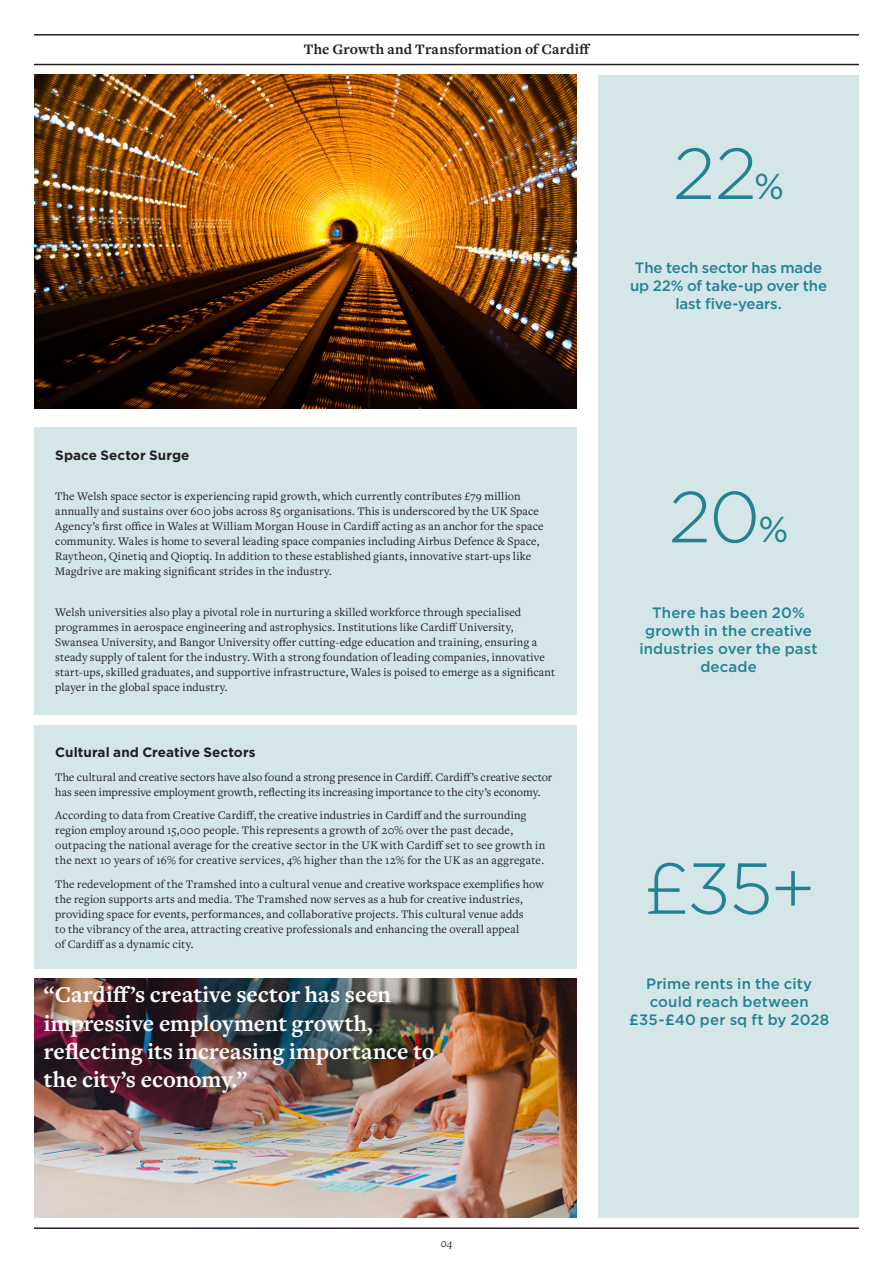
<style>
.page{position:relative;width:893px;height:1263px;background:#fff}
.page>*{position:absolute;margin:0;border:0;box-sizing:border-box;transform-origin:0 0}
.Spotlight_Headline_Gotham_Bold_30pt{font:300 72px "Gotham";color:#238291}
.Spotlight_Director_s__Intro{font:700 23.4px/28.2px "Freight Text Pro";color:#fff}
.Spotlight_Director_s__Intro-2{font:500 15px/18px "Gotham";letter-spacing:.005em;color:#238291;text-align:center}
.t1{font:700 15px "Freight Text Pro";letter-spacing:.01em;color:#231f20}
.Headin{font:700 13.5px "Gotham";letter-spacing:.005em;color:#231f20}
.Body{font:700 13.5px "Gotham";letter-spacing:.005em;color:#231f20}
.Body-2{font:12px/15px "Freight Text Pro";letter-spacing:.01em;color:#231f20}
.t2{font:italic 12px "Freight Text Pro";color:#231f20}
.s1{font-weight:400;font-size:36px}
</style>
<div class="page">
<hr style="left:34px;top:64px;width:825px;height:1px;background:#231f20">
<hr style="left:34px;top:34px;width:825px;height:2px;background:#231f20">
<hr style="left:34px;top:1227px;width:825px;height:2px;background:#231f20">
<img style="left:34px;top:979px;width:543px;height:238px">
<div style="left:34px;top:725px;width:543px;height:244px;background:#d5e6e9"></div>
<div style="left:598px;top:75px;width:261px;height:1142px;background:#d5e6e9"></div>
<div style="left:34px;top:428px;width:543px;height:287px;background:#d5e6e9"></div>
<img style="left:34px;top:74px;width:543px;height:334px">
<p class="t1" style="left:304px;top:39px;width:288px">The Growth and Transformation of Cardiff</p>
<p class="Spotlight_Headline_Gotham_Bold_30pt" style="left:673px;top:128px;width:113px">22<span class="s1">%</span></p>
<p class="Spotlight_Director_s__Intro-2" style="left:630px;top:259px;width:199px">The tech sector has made up 22% of take-up over the last five-years.</p>
<p class="Body" style="left:55px;top:446px;width:136px">Space Sector Surge</p>
<p class="Body-2" style="left:55px;top:488px;width:490px">The Welsh space sector is experiencing rapid growth, which currently contributes £79 million annually and sustains over 600 jobs across 85 organisations. This is underscored by the UK Space Agency’s first office in Wales at William Morgan House in Cardiff acting as an anchor for the space community. Wales is home to several leading space companies including Airbus Defence &amp; Space, Raytheon, Qinetiq and Qioptiq. In addition to these established giants, innovative start-ups like Magdrive are making significant strides in the industry.</p>
<p class="Body-2" style="left:55px;top:604px;width:501px">Welsh universities also play a pivotal role in nurturing a skilled workforce through specialised programmes in aerospace engineering and astrophysics. Institutions like Cardiff University, Swansea University, and Bangor University offer cutting-edge education and training, ensuring a steady supply of talent for the industry. With a strong foundation of leading companies, innovative start-ups, skilled graduates, and supportive infrastructure, Wales is poised to emerge as a significant player in the global space industry.</p>
<p class="Headin" style="left:55px;top:743px;width:202px">Cultural and Creative Sectors</p>
<p class="Body-2" style="left:55px;top:769px;width:498px">The cultural and creative sectors have also found a strong presence in Cardiff. Cardiff’s creative sector has seen impressive employment growth, reflecting its increasing importance to the city’s economy.</p>
<p class="Body-2" style="left:55px;top:807px;width:491px">According to data from Creative Cardiff, the creative industries in Cardiff and the surrounding region employ around 15,000 people. This represents a growth of 20% over the past decade, outpacing the national average for the creative sector in the UK with Cardiff set to see growth in the next 10 years of 16% for creative services, 4% higher than the 12% for the UK as an aggregate.</p>
<p class="Body-2" style="left:55px;top:876px;width:490px">The redevelopment of the Tramshed into a cultural venue and creative workspace exemplifies how the region supports arts and media. The Tramshed now serves as a hub for creative industries, providing space for events, performances, and collaborative projects. This cultural venue adds<br>to the vibrancy of the area, attracting creative professionals and enhancing the overall appeal<br>of Cardiff as a dynamic city.</p>
<p class="Spotlight_Director_s__Intro" style="left:44px;top:980px;width:392px">“Cardiff’s creative sector has seen impressive employment growth, reflecting its increasing importance to the city’s economy.”</p>
<p class="Spotlight_Headline_Gotham_Bold_30pt" style="left:669px;top:471px;width:121px">20<span class="s1">%</span></p>
<p class="Spotlight_Director_s__Intro-2" style="left:639px;top:603px;width:180px">There has been 20% growth in the creative industries over the past decade</p>
<p class="Spotlight_Headline_Gotham_Bold_30pt" style="left:643px;top:843px;width:174px">£35+</p>
<p class="Spotlight_Director_s__Intro-2" style="left:629px;top:975px;width:202px">Prime rents in the city could reach between £35-£40 per sq ft by 2028</p>
<p class="t2" style="left:441px;top:1235px;width:13px">04</p>
</div>
